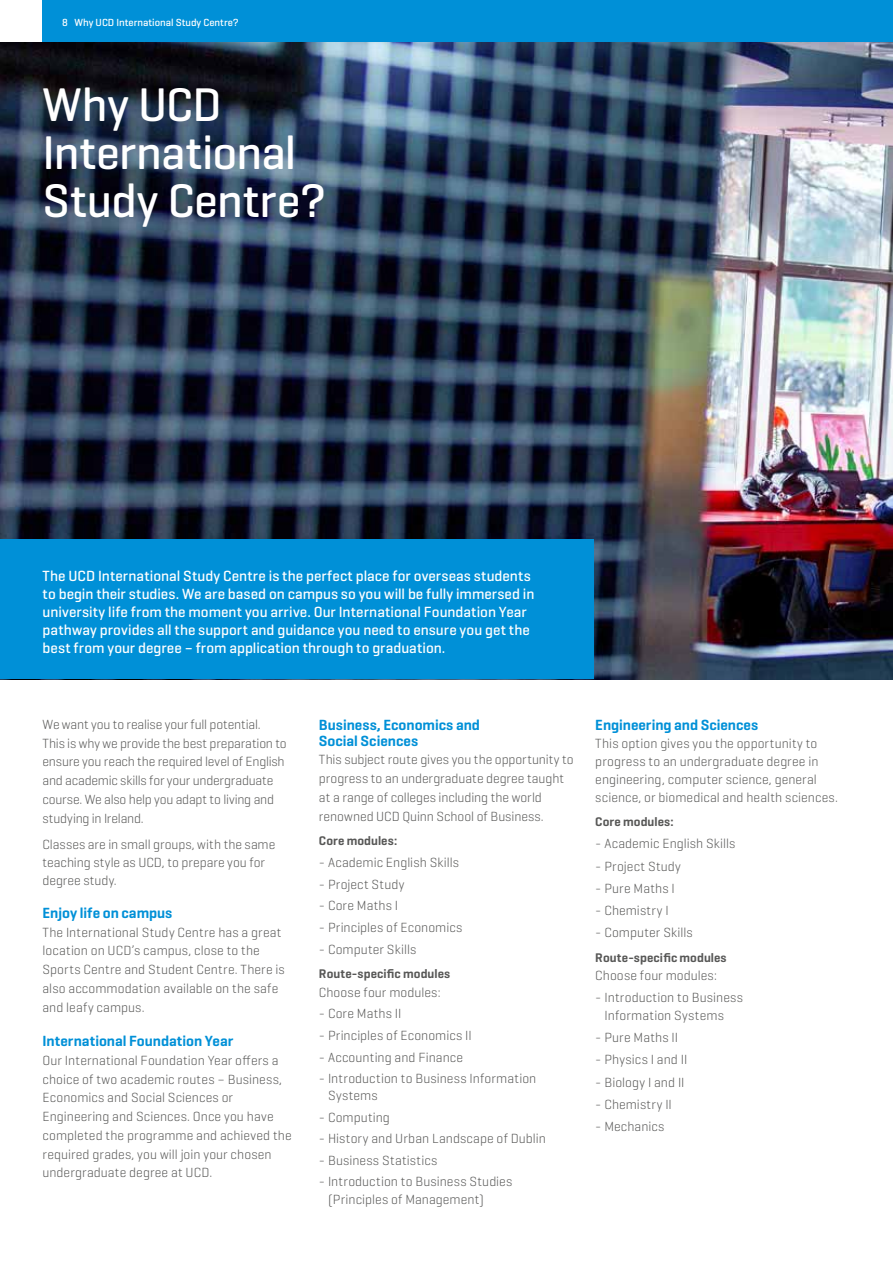
<style>
.page{position:relative;width:893px;height:1263px;background:#fff}
.page>*{position:absolute;margin:0;border:0;box-sizing:border-box;transform-origin:0 0}
.t1{font:500 48px/48px "Geogrotesque";letter-spacing:-.005em;color:#fff}
.t2{font:500 15px/18px "Geogrotesque";color:#fff}
.t3{font:600 15px/15.8px "Geogrotesque";color:#0090d7}
.t4{font:300 13.5px/18.8px "Geogrotesque";letter-spacing:.005em;color:#575756}
.t5{font:300 13.5px/18.8px "Geogrotesque";letter-spacing:-.015em;color:#575756}
.t6{font:600 12.75px "Geogrotesque";letter-spacing:.005em;color:#575756}
.t7{font:500 10.5px "Geogrotesque";color:#fff}
</style>
<div class="page">
<div style="left:43px;top:0;width:850px;height:43px;background:#0090d7"></div>
<img style="left:0;top:43px;width:893px;height:636px">
<div style="left:0;top:540px;width:593px;height:139px;background:#0090d7"></div>
<p class="t7" style="left:62px;top:16px;width:178px">8 Why UCD International Study Centre?</p>
<h1 class="t1" style="left:43px;top:80px;width:285px">Why UCD<br>International<br>Study Centre?</h1>
<p class="t2" style="left:43px;top:567px;width:493px">The UCD International Study Centre is the perfect place for overseas students to begin their studies. We are based on campus so you will be fully immersed in university life from the moment you arrive. Our International Foundation Year pathway provides all the support and guidance you need to ensure you get the best from your degree – from application through to graduation.</p>
<p class="t5" style="left:43px;top:714px;width:246px">We want you to realise your full potential.<br>This is why we provide the best preparation to ensure you reach the required level of English and academic skills for your undergraduate course. We also help you adapt to living and studying in Ireland.</p>
<p class="t4" style="left:43px;top:835px;width:234px;line-height:18px">Classes are in small groups, with the same teaching style as UCD, to prepare you for degree study.</p>
<p class="t3" style="left:43px;top:905px;width:131px">Enjoy life on campus</p>
<p class="t4" style="left:43px;top:922px;width:244px">The International Study Centre has a great location on UCD’s campus, close to the Sports Centre and Student Centre. There is also accommodation available on the safe and leafy campus.</p>
<p class="t3" style="left:43px;top:1033px;width:192px">International Foundation Year</p>
<p class="t4" style="left:43px;top:1050px;width:251px">Our International Foundation Year offers a choice of two academic routes – Business, Economics and Social Sciences or Engineering and Sciences. Once you have completed the programme and achieved the required grades, you will join your chosen undergraduate degree at UCD.</p>
<p class="t3" style="left:319px;top:717px;width:163px">Business, Economics and<br>Social Sciences</p>
<p class="t4" style="left:319px;top:750px;width:256px">This subject route gives you the opportunity to progress to an undergraduate degree taught at a range of colleges including the world renowned UCD Quinn School of Business.</p>
<p class="t6" style="left:319px;top:833px;width:80px">Core modules:</p>
<p class="t4" style="left:319px;top:853px;width:142px">- Academic English Skills</p>
<p class="t4" style="left:319px;top:874px;width:87px">- Project Study</p>
<p class="t4" style="left:319px;top:896px;width:81px">- Core Maths I</p>
<p class="t4" style="left:319px;top:917px;width:145px">- Principles of Economics</p>
<p class="t4" style="left:319px;top:939px;width:99px">- Computer Skills</p>
<p class="t6" style="left:319px;top:966px;width:133px">Route-specific modules</p>
<p class="t4" style="left:319px;top:982px;width:123px">Choose four modules:</p>
<p class="t4" style="left:319px;top:1004px;width:84px">- Core Maths II</p>
<p class="t4" style="left:319px;top:1025px;width:154px">- Principles of Economics II</p>
<p class="t4" style="left:319px;top:1047px;width:146px">- Accounting and Finance</p>
<p class="t4" style="left:328px;top:1069px;width:210px;line-height:17.2px;text-indent:-9px">- Introduction to Business Information<br>Systems</p>
<p class="t4" style="left:319px;top:1107px;width:73px">- Computing</p>
<p class="t4" style="left:319px;top:1129px;width:228px">- History and Urban Landscape of Dublin</p>
<p class="t4" style="left:319px;top:1150px;width:120px">- Business Statistics</p>
<p class="t4" style="left:328px;top:1172px;width:186px;line-height:17.2px;text-indent:-9px">- Introduction to Business Studies (Principles of Management)</p>
<p class="t3" style="left:595px;top:717px;width:164px">Engineering and Sciences</p>
<p class="t4" style="left:595px;top:734px;width:244px;line-height:18px">This option gives you the opportunity to progress to an undergraduate degree in engineering, computer science, general science, or biomedical and health sciences.</p>
<p class="t6" style="left:595px;top:814px;width:80px">Core modules:</p>
<p class="t4" style="left:595px;top:834px;width:142px">- Academic English Skills</p>
<p class="t4" style="left:595px;top:856px;width:87px">- Project Study</p>
<p class="t4" style="left:595px;top:878px;width:81px">- Pure Maths I</p>
<p class="t4" style="left:595px;top:901px;width:75px">- Chemistry I</p>
<p class="t4" style="left:595px;top:923px;width:99px">- Computer Skills</p>
<p class="t6" style="left:595px;top:949px;width:133px">Route-specific modules</p>
<p class="t4" style="left:595px;top:965px;width:123px">Choose four modules:</p>
<p class="t4" style="left:604px;top:988px;width:140px;line-height:18px;text-indent:-9px">- Introduction to Business<br>Information Systems</p>
<p class="t4" style="left:595px;top:1028px;width:84px">- Pure Maths II</p>
<p class="t4" style="left:595px;top:1050px;width:94px">- Physics I and II</p>
<p class="t4" style="left:595px;top:1072px;width:91px">- Biology I and II</p>
<p class="t4" style="left:595px;top:1094px;width:78px">- Chemistry II</p>
<p class="t4" style="left:595px;top:1117px;width:71px">- Mechanics</p>
</div>
